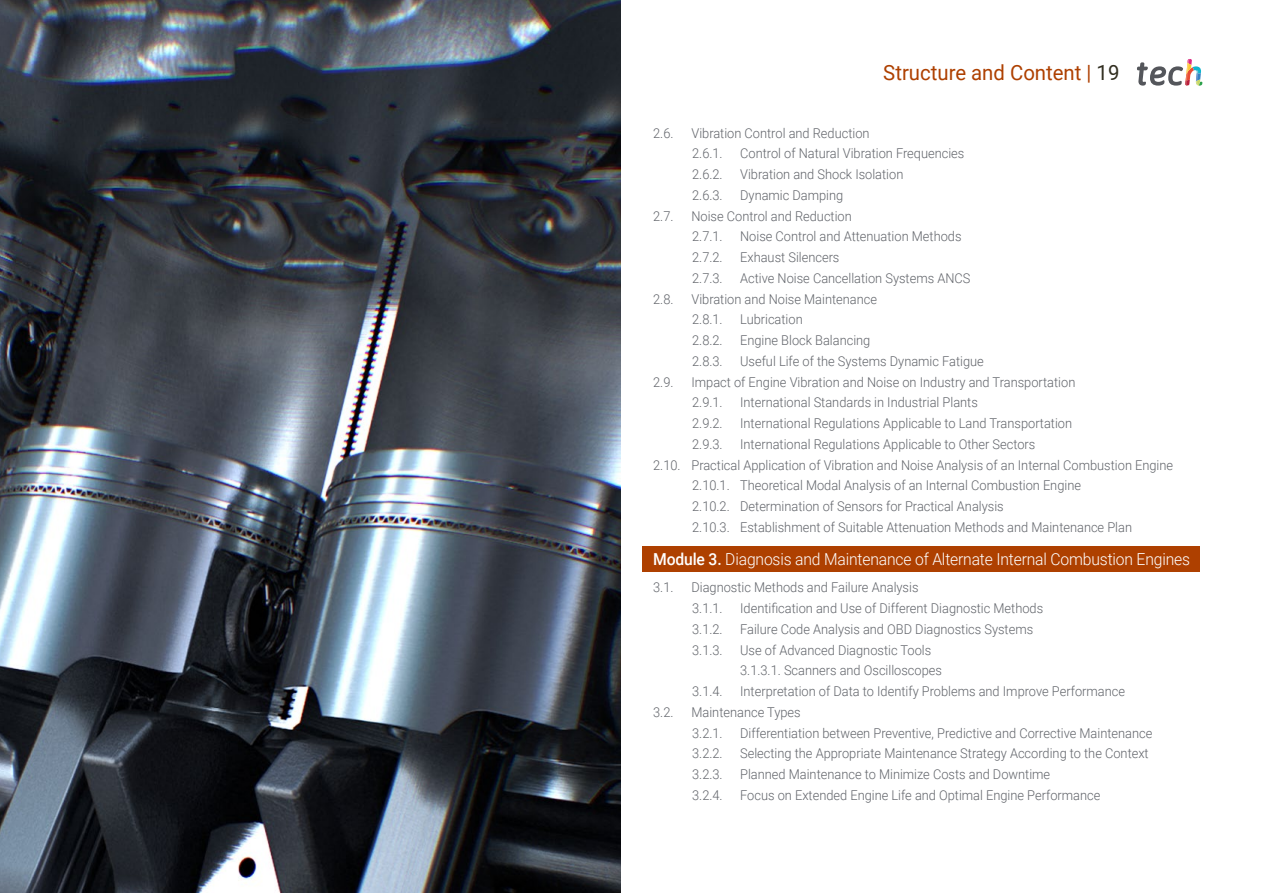
<style>
.page{position:relative;width:1263px;height:893px;background:#fff}
.page>*{position:absolute;margin:0;border:0;box-sizing:border-box;transform-origin:0 0}
.t1{font:21px "Roboto";color:#ae4000}
.t2{font:300 16.5px "Roboto";letter-spacing:-.01em;color:#fff;scale:.95 1}
.t3{font:300 13.5px/20.7px "Roboto";color:#61646a;scale:.95 1}
.s1{color:#312e20}
.s2{font-weight:500}
</style>
<div class="page">
<img style="left:0;top:0;width:621px;height:893px">
<div style="left:642px;top:546px;width:557px;height:25px;background:#ae4000"></div>
<svg style="left:1137px;top:59px;width:65px;height:27px"></svg>
<h1 class="t1" style="left:883px;top:57px;width:238px">Structure and Content | <span class="s1">19</span></h1>
<p class="t3" style="left:653px;top:122px;width:23px">2.6.</p>
<p class="t3" style="left:691px;top:122px;width:189px">Vibration Control and Reduction<br>2.6.1.</p>
<p class="t3" style="left:740px;top:143px;width:237px">Control of Natural Vibration Frequencies</p>
<p class="t3" style="left:692px;top:164px;width:34px">2.6.2.</p>
<p class="t3" style="left:740px;top:164px;width:173px">Vibration and Shock Isolation</p>
<p class="t3" style="left:692px;top:184px;width:34px">2.6.3.</p>
<p class="t3" style="left:740px;top:184px;width:110px">Dynamic Damping</p>
<p class="t3" style="left:653px;top:205px;width:23px">2.7.</p>
<p class="t3" style="left:691px;top:205px;width:170px">Noise Control and Reduction<br>2.7.1.</p>
<p class="t3" style="left:740px;top:226px;width:234px">Noise Control and Attenuation Methods</p>
<p class="t3" style="left:692px;top:247px;width:34px">2.7.2.</p>
<p class="t3" style="left:740px;top:247px;width:106px">Exhaust Silencers</p>
<p class="t3" style="left:692px;top:267px;width:34px">2.7.3.</p>
<p class="t3" style="left:740px;top:267px;width:244px">Active Noise Cancellation Systems ANCS</p>
<p class="t3" style="left:653px;top:288px;width:23px">2.8.</p>
<p class="t3" style="left:691px;top:288px;width:197px">Vibration and Noise Maintenance<br>2.8.1.</p>
<p class="t3" style="left:740px;top:309px;width:67px">Lubrication</p>
<p class="t3" style="left:692px;top:330px;width:34px">2.8.2.</p>
<p class="t3" style="left:740px;top:330px;width:139px">Engine Block Balancing</p>
<p class="t3" style="left:692px;top:350px;width:34px">2.8.3.</p>
<p class="t3" style="left:740px;top:350px;width:258px">Useful Life of the Systems Dynamic Fatigue</p>
<p class="t3" style="left:653px;top:371px;width:23px">2.9.</p>
<p class="t3" style="left:691px;top:371px;width:406px">Impact of Engine Vibration and Noise on Industry and Transportation<br>2.9.1.</p>
<p class="t3" style="left:740px;top:392px;width:252px">International Standards in Industrial Plants</p>
<p class="t3" style="left:692px;top:413px;width:34px">2.9.2.</p>
<p class="t3" style="left:740px;top:413px;width:351px">International Regulations Applicable to Land Transportation</p>
<p class="t3" style="left:692px;top:433px;width:34px">2.9.3.</p>
<p class="t3" style="left:740px;top:433px;width:312px">International Regulations Applicable to Other Sectors</p>
<p class="t3" style="left:653px;top:454px;width:549px">2.10. Practical Application of Vibration and Noise Analysis of an Internal Combustion Engine</p>
<p class="t3" style="left:692px;top:475px;width:411px">2.10.1. Theoretical Modal Analysis of an Internal Combustion Engine</p>
<p class="t3" style="left:692px;top:496px;width:329px">2.10.2. Determination of Sensors for Practical Analysis</p>
<p class="t3" style="left:692px;top:516px;width:465px">2.10.3. Establishment of Suitable Attenuation Methods and Maintenance Plan</p>
<p class="t2" style="left:653px;top:548px;width:567px"><span class="s2">Module 3.</span> Diagnosis and Maintenance of Alternate Internal Combustion Engines</p>
<p class="t3" style="left:653px;top:577px;width:23px">3.1.</p>
<p class="t3" style="left:691px;top:577px;width:240px">Diagnostic Methods and Failure Analysis<br>3.1.1.</p>
<p class="t3" style="left:740px;top:597px;width:320px">Identification and Use of Different Diagnostic Methods</p>
<p class="t3" style="left:692px;top:618px;width:34px">3.1.2.</p>
<p class="t3" style="left:740px;top:618px;width:310px">Failure Code Analysis and OBD Diagnostics Systems</p>
<p class="t3" style="left:692px;top:639px;width:34px">3.1.3.</p>
<p class="t3" style="left:740px;top:639px;width:214px">Use of Advanced Diagnostic Tools<br>3.1.3.1. Scanners and Oscilloscopes</p>
<p class="t3" style="left:692px;top:680px;width:34px">3.1.4.</p>
<p class="t3" style="left:740px;top:680px;width:407px">Interpretation of Data to Identify Problems and Improve Performance</p>
<p class="t3" style="left:653px;top:701px;width:23px">3.2.</p>
<p class="t3" style="left:691px;top:701px;width:116px">Maintenance Types<br>3.2.1.</p>
<p class="t3" style="left:740px;top:722px;width:435px">Differentiation between Preventive, Predictive and Corrective Maintenance</p>
<p class="t3" style="left:692px;top:743px;width:34px">3.2.2.</p>
<p class="t3" style="left:740px;top:743px;width:432px">Selecting the Appropriate Maintenance Strategy According to the Context</p>
<p class="t3" style="left:692px;top:763px;width:34px">3.2.3.</p>
<p class="t3" style="left:740px;top:763px;width:328px">Planned Maintenance to Minimize Costs and Downtime</p>
<p class="t3" style="left:692px;top:784px;width:34px">3.2.4.</p>
<p class="t3" style="left:740px;top:784px;width:381px">Focus on Extended Engine Life and Optimal Engine Performance</p>
</div>
